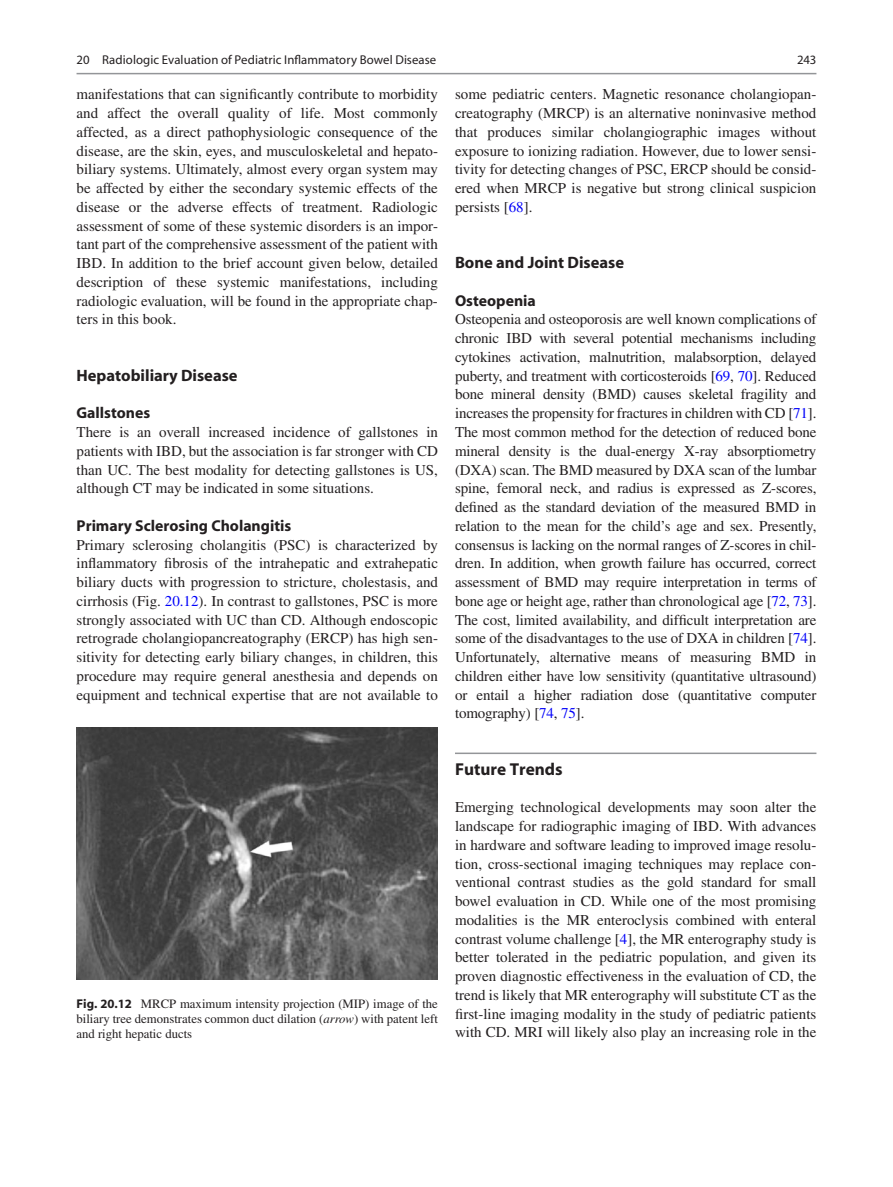
<style>
.page{position:relative;width:893px;height:1187px;background:#fff}
.page>*{position:absolute;margin:0;border:0;box-sizing:border-box;transform-origin:0 0}
.t1{font:700 17.25px "Gyvmdc Myriad";color:#231f20}
.t2{font:700 16.5px "Gyvmdc Myriad";color:#231f20}
.t3{font:700 15.75px "Gyvmdc Myriad";color:#231f20}
.t4{font:15px/18.8px "Ddsnvx Times";color:#231f20;text-align:justify}
.t5{font:12.75px/15px "Ddsnvx Times";color:#231f20;text-align:justify}
.t6{font:12.75px "Yggjmg Myriad";letter-spacing:.005em;color:#231f20}
.t7{font:12.75px "Kvtdwj Myriad";color:#231f20}
.s1{color:#0000fa}
.s2{font-family:"Gyvmdc Myriad";font-weight:700}
.s3{font-family:"Rpnsrj Times";font-style:italic}
</style>
<div class="page">
<hr style="left:455px;top:752px;width:361px;height:2px;background:#939598">
<img style="left:76px;top:728px;width:362px;height:251px">
<hr style="left:77px;top:73px;width:739px;height:1px;background:#939598">
<p class="t6" style="left:77px;top:54px;width:361px">20 Radiologic Evaluation of Pediatric Inflammatory Bowel Disease</p>
<p class="t4" style="left:77px;top:85px;width:363px">manifestations that can significantly contribute to morbidity and affect the overall quality of life. Most commonly affected, as a direct pathophysiologic consequence of the disease, are the skin, eyes, and musculoskeletal and hepato&shy;biliary systems. Ultimately, almost every organ system may be affected by either the secondary systemic effects of the disease or the adverse effects of treatment. Radiologic assessment of some of these systemic disorders is an impor&shy;tant part of the comprehensive assessment of the patient with IBD. In addition to the brief account given below, detailed description of these systemic manifestations, including radiologic evaluation, will be found in the appropriate chap&shy;ters in this book.</p>
<p class="t2" style="left:77px;top:366px;width:163px">Hepatobiliary Disease</p>
<p class="t3" style="left:77px;top:405px;width:75px">Gallstones</p>
<p class="t4" style="left:77px;top:422px;width:363px">There is an overall increased incidence of gallstones in patients with IBD, but the association is far stronger with CD than UC. The best modality for detecting gallstones is US, although CT may be indicated in some situations.</p>
<p class="t3" style="left:77px;top:517px;width:216px">Primary Sclerosing Cholangitis</p>
<p class="t4" style="left:77px;top:535px;width:363px">Primary sclerosing cholangitis (PSC) is characterized by inflammatory fibrosis of the intrahepatic and extrahepatic biliary ducts with progression to stricture, cholestasis, and cirrhosis (Fig. <span class="s1">20.12</span>). In contrast to gallstones, PSC is more strongly associated with UC than CD. Although endoscopic retrograde cholangiopancreatography (ERCP) has high sen&shy;sitivity for detecting early biliary changes, in children, this procedure may require general anesthesia and depends on equipment and technical expertise that are not available to</p>
<p class="t5" style="left:76px;top:996px;width:363px"><span class="s2">Fig. 20.12</span> MRCP maximum intensity projection (MIP) image of the biliary tree demonstrates common duct dilation (<span class="s3">arrow</span>) with patent left and right hepatic ducts</p>
<p class="t7" style="left:797px;top:54px;width:21px">243</p>
<p class="t4" style="left:455px;top:85px;width:363px">some pediatric centers. Magnetic resonance cholangiopan&shy;creatography (MRCP) is an alternative noninvasive method that produces similar cholangiographic images without exposure to ionizing radiation. However, due to lower sensi&shy;tivity for detecting changes of PSC, ERCP should be consid&shy;ered when MRCP is negative but strong clinical suspicion persists [<span class="s1">68</span>].</p>
<p class="t2" style="left:455px;top:254px;width:171px">Bone and Joint Disease</p>
<p class="t3" style="left:455px;top:292px;width:82px">Osteopenia</p>
<p class="t4" style="left:455px;top:310px;width:363px">Osteopenia and osteoporosis are well known complications of chronic IBD with several potential mechanisms including cytokines activation, malnutrition, malabsorption, delayed puberty, and treatment with corticosteroids [<span class="s1">69</span>, <span class="s1">70</span>]. Reduced bone mineral density (BMD) causes skeletal fragility and increases the propensity for fractures in children with CD [<span class="s1">71</span>].<br>The most common method for the detection of reduced bone mineral density is the dual-energy X-ray absorptiometry (DXA) scan. The BMD measured by DXA scan of the lumbar spine, femoral neck, and radius is expressed as Z-scores, defined as the standard deviation of the measured BMD in relation to the mean for the child’s age and sex. Presently, consensus is lacking on the normal ranges of Z-scores in chil&shy;dren. In addition, when growth failure has occurred, correct assessment of BMD may require interpretation in terms of bone age or height age, rather than chronological age [<span class="s1">72</span>, <span class="s1">73</span>].<br>The cost, limited availability, and difficult interpretation are some of the disadvantages to the use of DXA in children [<span class="s1">74</span>].<br>Unfortunately, alternative means of measuring BMD in children either have low sensitivity (quantitative ultrasound) or entail a higher radiation dose (quantitative computer tomography) [<span class="s1">74</span>, <span class="s1">75</span>].</p>
<p class="t1" style="left:455px;top:760px;width:109px">Future Trends</p>
<p class="t4" style="left:455px;top:797px;width:363px">Emerging technological developments may soon alter the landscape for radiographic imaging of IBD. With advances in hardware and software leading to improved image resolu&shy;tion, cross-sectional imaging techniques may replace con&shy;ventional contrast studies as the gold standard for small bowel evaluation in CD. While one of the most promising modalities is the MR enteroclysis combined with enteral contrast volume challenge [<span class="s1">4</span>], the MR enterography study is better tolerated in the pediatric population, and given its proven diagnostic effectiveness in the evaluation of CD, the trend is likely that MR enterography will substitute CT as the first-line imaging modality in the study of pediatric patients with CD. MRI will likely also play an increasing role in the</p>
</div>
